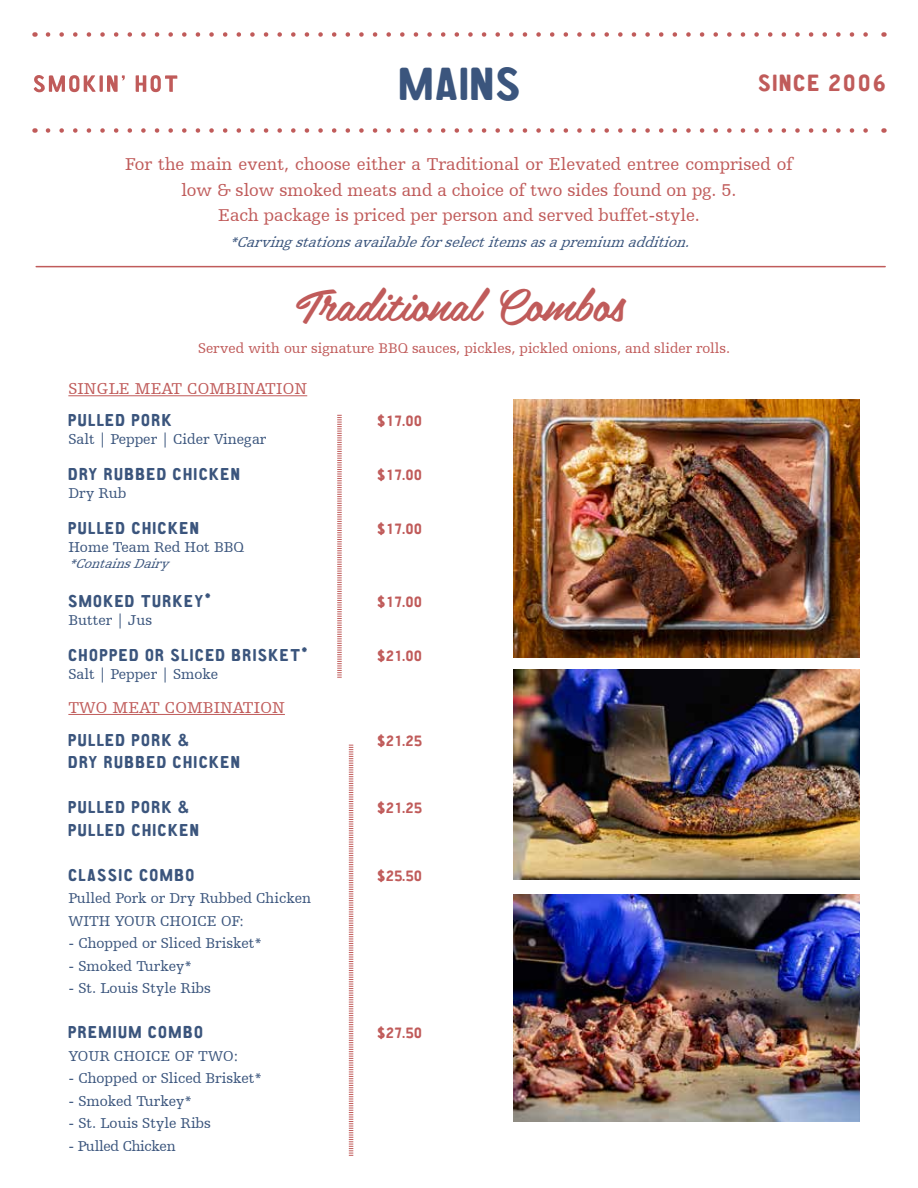
<style>
.page{position:relative;width:918px;height:1188px;background:#fff}
.page>*{position:absolute;margin:0;border:0;box-sizing:border-box;transform-origin:0 0}
.t1{font:46.5px "CA Aires Pro";letter-spacing:.02em;color:#3b557d}
.t2{font:45px "Belinda";color:#c05b5a}
.t3{font:23.55px "CA Aires Pro";letter-spacing:.07em;color:#c05b5a}
.t4{font:18px/25.5px "Humanist Slabserif 712 BT";color:#c05b5a;text-align:center}
.t5{font:17.25px "CA Aires Pro";letter-spacing:.08em;color:#3b557d}
.t6{font:16.5px "Humanist Slabserif 712 BT";letter-spacing:.01em;color:#c05b5a}
.t7{font:15px/22.5px "Humanist Slabserif 712 BT";color:#3b557d}
.t8{font:italic 15px "Humanist Slabserif 712 BT";color:#3b557d}
.t9{font:15px "CA Aires Pro";color:#c05b5a}
.t10{font:15px "Humanist Slabserif 712 BT";letter-spacing:-.02em;color:#3b557d}
.t11{font:14.7px "Humanist Slabserif 712 BT";color:#c05b5a}
.t12{font:italic 13.5px "Humanist Slabserif 712 BT";color:#3b557d}
</style>
<div class="page">
<svg style="left:48px;top:32px;width:820px;height:5px"></svg>
<svg style="left:48px;top:128px;width:820px;height:5px"></svg>
<svg style="left:33px;top:75px;width:63px;height:18px"></svg>
<hr style="left:100px;top:75px;width:3px;height:17px;background:#c05b5a">
<svg style="left:107px;top:75px;width:18px;height:17px"></svg>
<svg style="left:136px;top:75px;width:41px;height:17px"></svg>
<hr style="left:68px;top:395px;width:239px;height:1px;background:#c05b5a">
<svg style="left:337px;top:415px;width:5px;height:263px"></svg>
<hr style="left:68px;top:714px;width:217px;height:1px;background:#c05b5a">
<svg style="left:349px;top:745px;width:4px;height:411px"></svg>
<hr style="left:36px;top:266px;width:849px;height:1px;background:#c05b5a">
<img style="left:513px;top:670px;width:347px;height:209px">
<img style="left:513px;top:894px;width:347px;height:227px">
<img style="left:513px;top:400px;width:347px;height:257px">
<h1 class="t1" style="left:399px;top:49px;width:124px">MAINS</h1>
<h3 class="t3" style="left:758px;top:65px;width:129px">SINCE 2006</h3>
<p class="t4" style="left:125px;top:151px;width:669px">For the main event, choose either a Traditional or Elevated entree comprised of low &amp; slow smoked meats and a choice of two sides found on pg. 5.<br>Each package is priced per person and served buffet-style.</p>
<p class="t8" style="left:229px;top:233px;width:468px">*Carvingstationsavailableforselectitemsasapremium addition.</p>
<h2 class="t2" style="left:296px;top:267px;width:330px">Traditional Combos</h2>
<p class="t11" style="left:198px;top:340px;width:534px">Served with our signature BBQ sauces, pickles, pickled onions, and slider rolls.</p>
<p class="t6" style="left:68px;top:379px;width:240px">SINGLE MEAT COMBINATION</p>
<p class="t5" style="left:68px;top:407px;width:105px">PULLED PORK</p>
<p class="t9" style="left:377px;top:409px;width:46px">$17.00</p>
<p class="t7" style="left:68px;top:427px;width:200px">Salt | Pepper | Cider Vinegar</p>
<p class="t5" style="left:68px;top:461px;width:173px">DRY RUBBED CHICKEN</p>
<p class="t9" style="left:377px;top:463px;width:46px">$17.00</p>
<p class="t7" style="left:68px;top:481px;width:59px">Dry Rub</p>
<p class="t5" style="left:68px;top:515px;width:132px">PULLED CHICKEN</p>
<p class="t9" style="left:377px;top:517px;width:46px">$17.00</p>
<p class="t7" style="left:68px;top:535px;width:177px">Home Team Red Hot BBQ</p>
<p class="t12" style="left:68px;top:555px;width:108px">*ContainsDairy</p>
<p class="t5" style="left:68px;top:588px;width:144px">SMOKED TURKEY*</p>
<p class="t9" style="left:377px;top:590px;width:46px">$17.00</p>
<p class="t7" style="left:68px;top:608px;width:85px">Butter | Jus</p>
<p class="t5" style="left:68px;top:642px;width:241px">CHOPPED OR SLICED BRISKET*</p>
<p class="t9" style="left:377px;top:644px;width:46px">$21.00</p>
<p class="t7" style="left:68px;top:662px;width:151px">Salt | Pepper | Smoke</p>
<p class="t6" style="left:68px;top:697px;width:218px">TWO MEAT COMBINATION</p>
<p class="t5" style="left:68px;top:727px;width:123px">PULLED PORK &amp;</p>
<p class="t9" style="left:377px;top:729px;width:46px">$21.25</p>
<p class="t5" style="left:68px;top:749px;width:173px">DRY RUBBED CHICKEN</p>
<p class="t5" style="left:68px;top:794px;width:123px">PULLED PORK &amp;</p>
<p class="t9" style="left:377px;top:797px;width:46px">$21.25</p>
<p class="t5" style="left:68px;top:817px;width:132px">PULLED CHICKEN</p>
<p class="t5" style="left:68px;top:862px;width:128px">CLASSIC COMBO</p>
<p class="t9" style="left:377px;top:864px;width:46px">$25.50</p>
<p class="t7" style="left:68px;top:887px;width:244px">Pulled Pork or Dry Rubbed Chicken<br>WITH YOUR CHOICE OF:</p>
<p class="t7" style="left:68px;top:932px;width:195px">- Chopped or Sliced Brisket*</p>
<p class="t7" style="left:68px;top:954px;width:125px">- Smoked Turkey*</p>
<p class="t7" style="left:68px;top:977px;width:144px">- St. Louis Style Ribs</p>
<p class="t5" style="left:68px;top:1019px;width:136px">PREMIUM COMBO</p>
<p class="t9" style="left:377px;top:1022px;width:46px">$27.50</p>
<p class="t7" style="left:68px;top:1044px;width:172px">YOUR CHOICE OF TWO:</p>
<p class="t7" style="left:68px;top:1067px;width:195px">- Chopped or Sliced Brisket*</p>
<p class="t7" style="left:68px;top:1089px;width:125px">- Smoked Turkey*</p>
<p class="t7" style="left:68px;top:1112px;width:144px">- St. Louis Style Ribs</p>
<p class="t10" style="left:68px;top:1137px;width:109px">- Pulled Chicken</p>
</div>
